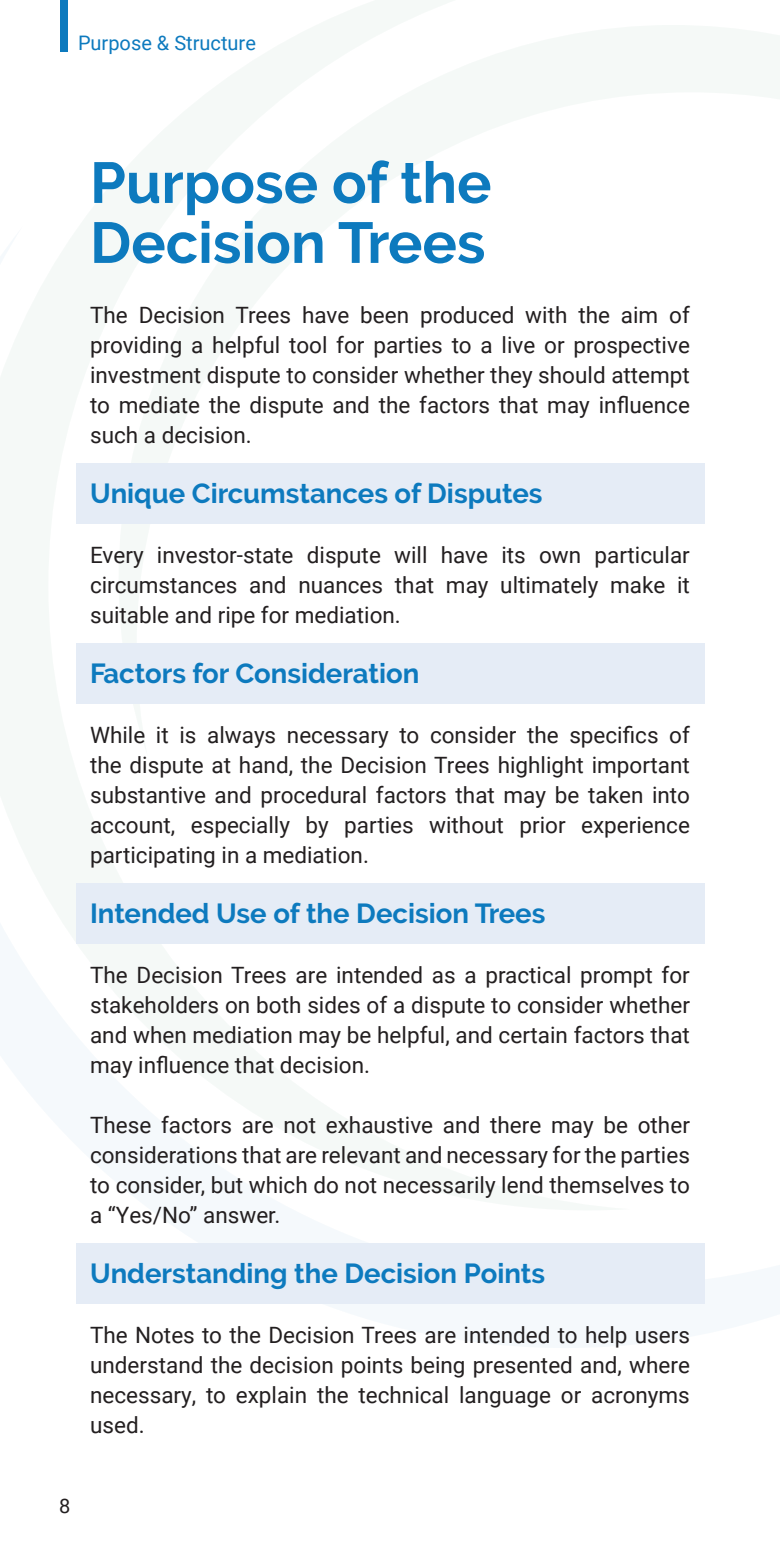
<style>
.page{position:relative;width:780px;height:1545px;background:#fff}
.page>*{position:absolute;margin:0;border:0;box-sizing:border-box;transform-origin:0 0}
.t1{font:700 57.5px/60px "Raleway";color:#0d7abe}
.t2{font:700 27.5px "Raleway";color:#0d7abe}
.t3{font:22.5px/30px "Roboto";color:#231f20;text-align:justify}
.t4{font:20px "Roboto";color:#0d7abe}
.t5{font:20px "Roboto";color:#231f20}
</style>
<div class="page">
<div style="left:60px;top:0;width:7px;height:52px;background:#0d7abe"></div>
<div style="left:76px;top:463px;width:628px;height:61px;background:#e5ecf6"></div>
<div style="left:76px;top:643px;width:628px;height:61px;background:#e5ecf6"></div>
<div style="left:76px;top:883px;width:628px;height:61px;background:#e5ecf6"></div>
<div style="left:76px;top:1243px;width:628px;height:61px;background:#e5ecf6"></div>
<p class="t4" style="left:78px;top:29px;width:179px">Purpose &amp; Structure</p>
<h1 class="t1" style="left:90px;top:153px;width:403px">Purpose of the<br>Decision Trees</h1>
<p class="t3" style="left:90px;top:299px;width:601px">The Decision Trees have been produced with the aim of providing a helpful tool for parties to a live or prospective investment dispute to consider whether they should attempt to mediate the dispute and the factors that may influence such a decision.</p>
<p class="t2" style="left:90px;top:478px;width:454px">Unique Circumstances of Disputes</p>
<p class="t3" style="left:90px;top:539px;width:601px">Every investor-state dispute will have its own particular circumstances and nuances that may ultimately make it suitable and ripe for mediation.</p>
<p class="t2" style="left:90px;top:658px;width:331px">Factors for Consideration</p>
<p class="t3" style="left:90px;top:719px;width:601px">While it is always necessary to consider the specifics of the dispute at hand, the Decision Trees highlight important substantive and procedural factors that may be taken into account, especially by parties without prior experience participating in a mediation.</p>
<p class="t2" style="left:90px;top:898px;width:457px">Intended Use of the Decision Trees</p>
<p class="t3" style="left:90px;top:959px;width:601px">The Decision Trees are intended as a practical prompt for stakeholders on both sides of a dispute to consider whether and when mediation may be helpful, and certain factors that may influence that decision.</p>
<p class="t3" style="left:90px;top:1109px;width:601px">These factors are not exhaustive and there may be other considerations that are relevant and necessary for the parties to consider, but which do not necessarily lend themselves to a “Yes/No” answer.</p>
<p class="t2" style="left:90px;top:1258px;width:456px">Understanding the Decision Points</p>
<p class="t3" style="left:90px;top:1319px;width:601px">The Notes to the Decision Trees are intended to help users understand the decision points being presented and, where necessary, to explain the technical language or acronyms used.</p>
<p class="t5" style="left:59px;top:1491px;width:13px">8</p>
</div>
